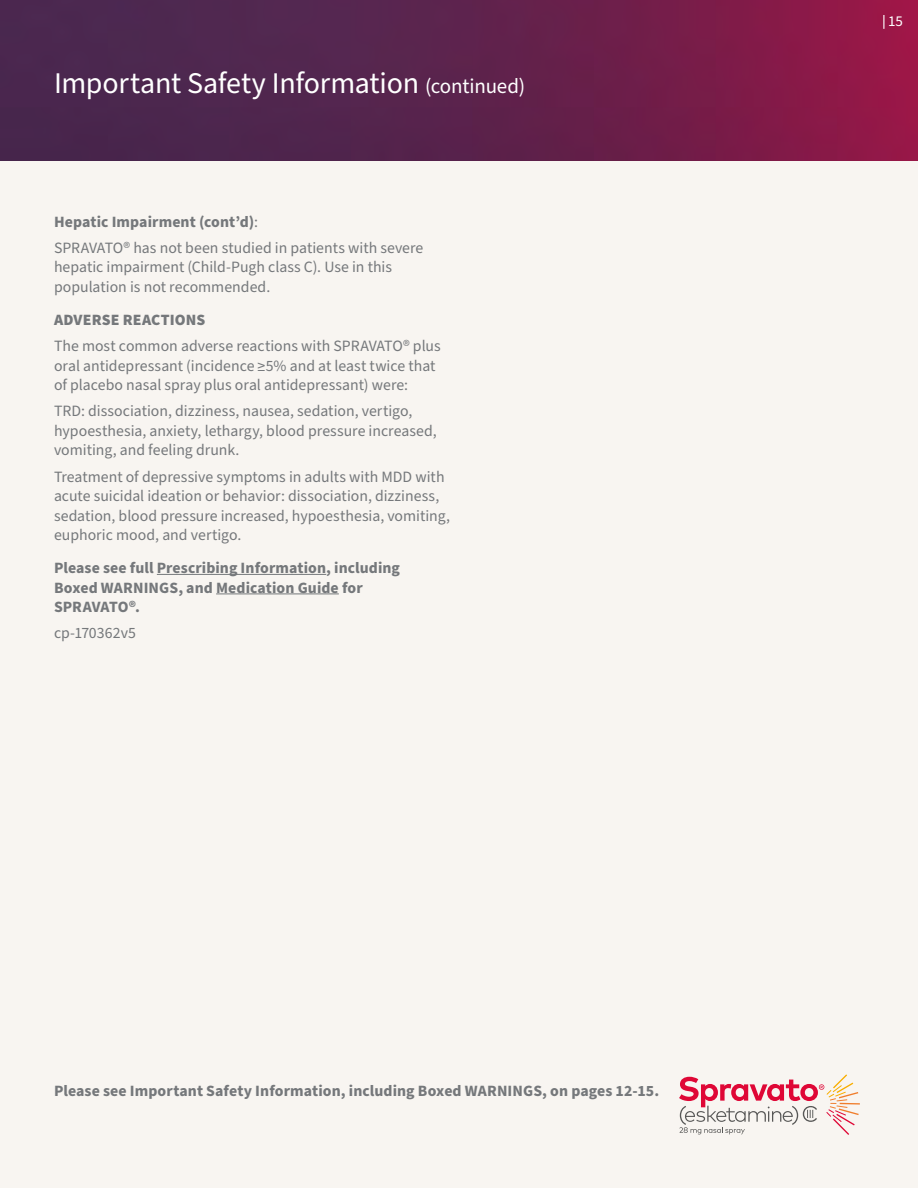
<style>
.page{position:relative;width:918px;height:1188px;background:#fff}
.page>*{position:absolute;margin:0;border:0;box-sizing:border-box;transform-origin:0 0}
.t1{font:30px "Source Sans Pro";letter-spacing:-.01em;color:#fff}
.t2{font:15.75px/19.5px "Source Sans Pro";color:#75787b}
.t3{font:700 15.75px/19.5px "Source Sans Pro";letter-spacing:.005em;color:#75787b}
.t4{font:900 15.75px "Source Sans Pro";letter-spacing:.01em;color:#75787b}
.t5{font:15px "Source Sans Pro";color:#fff}
.s1{font-size:21px}
.s2{font-weight:700}
</style>
<div class="page">
<div style="left:0;top:135px;width:918px;height:1053px;background:#f8f5f1"></div>
<svg style="left:679px;top:1074px;width:181px;height:61px"></svg>
<img style="left:0;top:0;width:918px;height:161px">
<svg style="left:883px;top:15px;width:1px;height:14px"></svg>
<hr style="left:157px;top:574px;width:169px;height:1px;background:#75787b">
<hr style="left:216px;top:594px;width:123px;height:1px;background:#75787b">
<h1 class="t1" style="left:54px;top:63px;width:473px">Important Safety Information <span class="s1">(continued)</span></h1>
<p class="t2" style="left:54px;top:209px;width:371px;line-height:26.2px"><span class="s2">Hepatic Impairment (cont’d)</span>:<br>SPRAVATO® has not been studied in patients with severe</p>
<p class="t2" style="left:54px;top:258px;width:340px">hepatic impairment (Child-Pugh class C). Use in this population is not recommended.</p>
<p class="t4" style="left:54px;top:309px;width:153px">ADVERSE REACTIONS</p>
<p class="t2" style="left:54px;top:337px;width:388px">The most common adverse reactions with SPRAVATO® plus oral antidepressant (incidence ≥5% and at least twice that of placebo nasal spray plus oral antidepressant) were:</p>
<p class="t2" style="left:54px;top:402px;width:384px">TRD: dissociation, dizziness, nausea, sedation, vertigo, hypoesthesia, anxiety, lethargy, blood pressure increased, vomiting, and feeling drunk.</p>
<p class="t2" style="left:54px;top:467px;width:397px">Treatment of depressive symptoms in adults with MDD with acute suicidal ideation or behavior: dissociation, dizziness, sedation, blood pressure increased, hypoesthesia, vomiting, euphoric mood, and vertigo.</p>
<p class="t3" style="left:54px;top:559px;width:348px">Please see full Prescribing Information, including<br>Boxed WARNINGS, and Medication Guide for<br>SPRAVATO®.</p>
<p class="t2" style="left:54px;top:624px;width:83px">cp-170362v5</p>
<p class="t3" style="left:54px;top:1081px;width:607px">Please see Important Safety Information, including Boxed WARNINGS, on pages 12-15.</p>
<p class="t5" style="left:888px;top:11px;width:16px">15</p>
</div>
